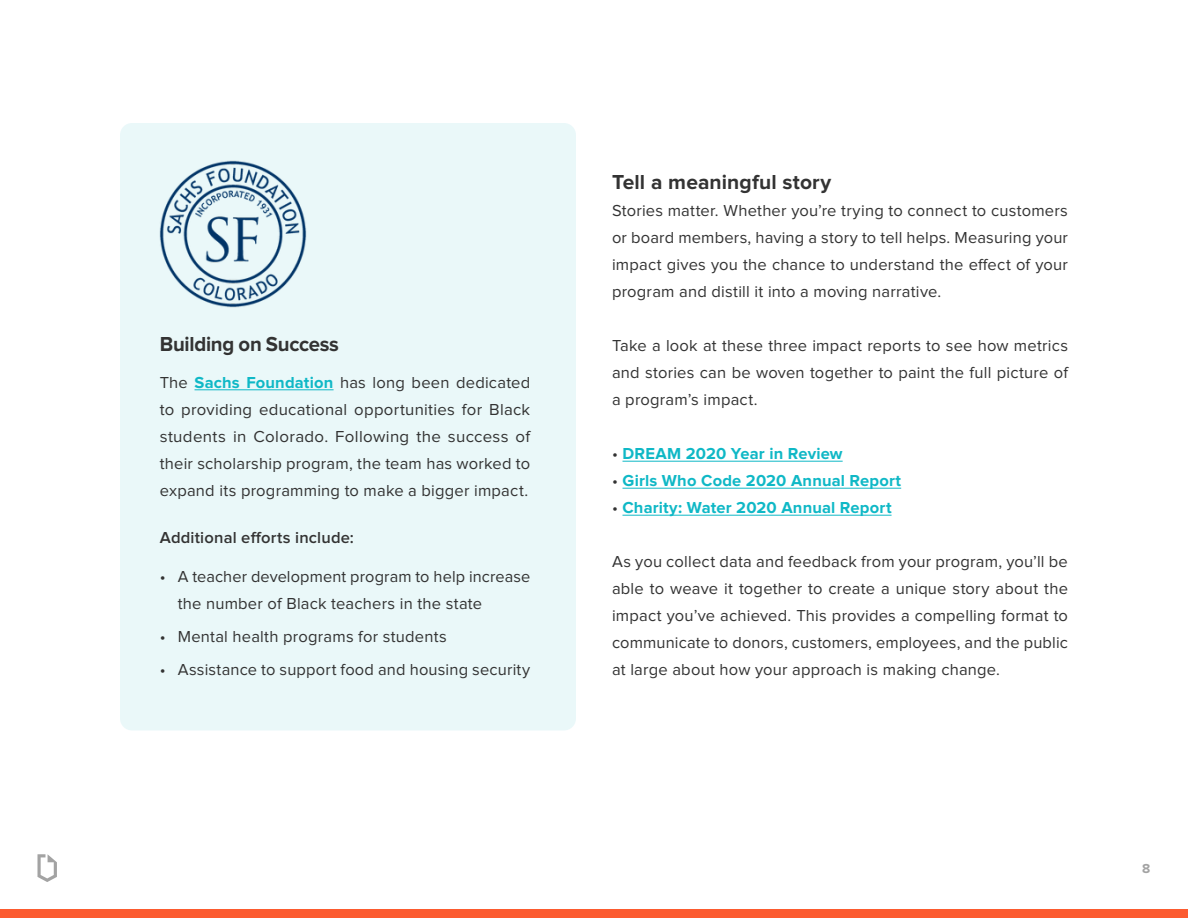
<style>
.page{position:relative;width:1188px;height:918px;background:#fff}
.page>*{position:absolute;margin:0;border:0;box-sizing:border-box;transform-origin:0 0}
.Body_Copy{font:700 21px "Proxima Nova";color:#333}
.Body_Copy-2{font:16.5px/27px "Proxima Nova";letter-spacing:.01em;color:#333;text-align:justify}
.Body_Copy-3{font:700 16.5px "Proxima Nova";letter-spacing:.01em;color:#0fb8c6}
.Body_Copy-4{font:600 16.5px "Proxima Nova";letter-spacing:.01em;color:#333}
.t1{font:700 13.5px "Proxima Nova";color:#a3a3a3}
.s1{font-weight:700;color:#0fb8c6}
.s2{font-weight:400;color:#333}
</style>
<div class="page">
<svg style="left:37px;top:854px;width:20px;height:28px"></svg>
<div style="left:0;top:909px;width:1188px;height:9px;background:#fc5b30"></div>
<hr style="left:623px;top:461px;width:220px;height:1px;background:#0fb8c6">
<hr style="left:623px;top:488px;width:278px;height:1px;background:#0fb8c6">
<hr style="left:623px;top:515px;width:269px;height:1px;background:#0fb8c6">
<div style="left:120px;top:123px;width:456px;height:607px;background:#e7f7f9;border-radius:12px"></div>
<hr style="left:195px;top:390px;width:139px;height:1px;background:#0fb8c6">
<img style="left:160px;top:160px;width:146px;height:147px">
<p class="Body_Copy" style="left:160px;top:334px;width:181px">Building on Success</p>
<p class="Body_Copy-2" style="left:160px;top:369px;width:372px">The <span class="s1">Sachs Foundation</span> has long been dedicated to providing educational opportunities for Black students in Colorado. Following the success of their scholarship program, the team has worked to expand its programming to make a bigger impact.</p>
<p class="Body_Copy-4" style="left:160px;top:530px;width:196px">Additional efforts include:</p>
<p class="Body_Copy-2" style="left:178px;top:563px;width:354px;text-indent:-18px">• A teacher development program to help increase the number of Black teachers in the state</p>
<p class="Body_Copy-2" style="left:160px;top:623px;width:289px">• Mental health programs for students</p>
<p class="Body_Copy-2" style="left:160px;top:656px;width:372px">• Assistance to support food and housing security</p>
<p class="Body_Copy" style="left:612px;top:172px;width:221px">Tell a meaningful story</p>
<p class="Body_Copy-2" style="left:612px;top:198px;width:458px">Stories matter. Whether you’re trying to connect to customers or board members, having a story to tell helps. Measuring your impact gives you the chance to understand the effect of your program and distill it into a moving narrative.</p>
<p class="Body_Copy-2" style="left:612px;top:333px;width:458px">Take a look at these three impact reports to see how metrics and stories can be woven together to paint the full picture of a program’s impact.</p>
<p class="Body_Copy-3" style="left:612px;top:446px;width:232px"><span class="s2">•</span> DREAM 2020 Year in Review</p>
<p class="Body_Copy-3" style="left:612px;top:473px;width:291px"><span class="s2">•</span> Girls Who Code 2020 Annual Report</p>
<p class="Body_Copy-3" style="left:612px;top:500px;width:281px"><span class="s2">•</span> Charity: Water 2020 Annual Report</p>
<p class="Body_Copy-2" style="left:612px;top:549px;width:458px">As you collect data and feedback from your program, you’ll be able to weave it together to create a unique story about the impact you’ve achieved. This provides a compelling format to communicate to donors, customers, employees, and the public at large about how your approach is making change.</p>
<p class="t1" style="left:1142px;top:862px;width:10px">8</p>
</div>
